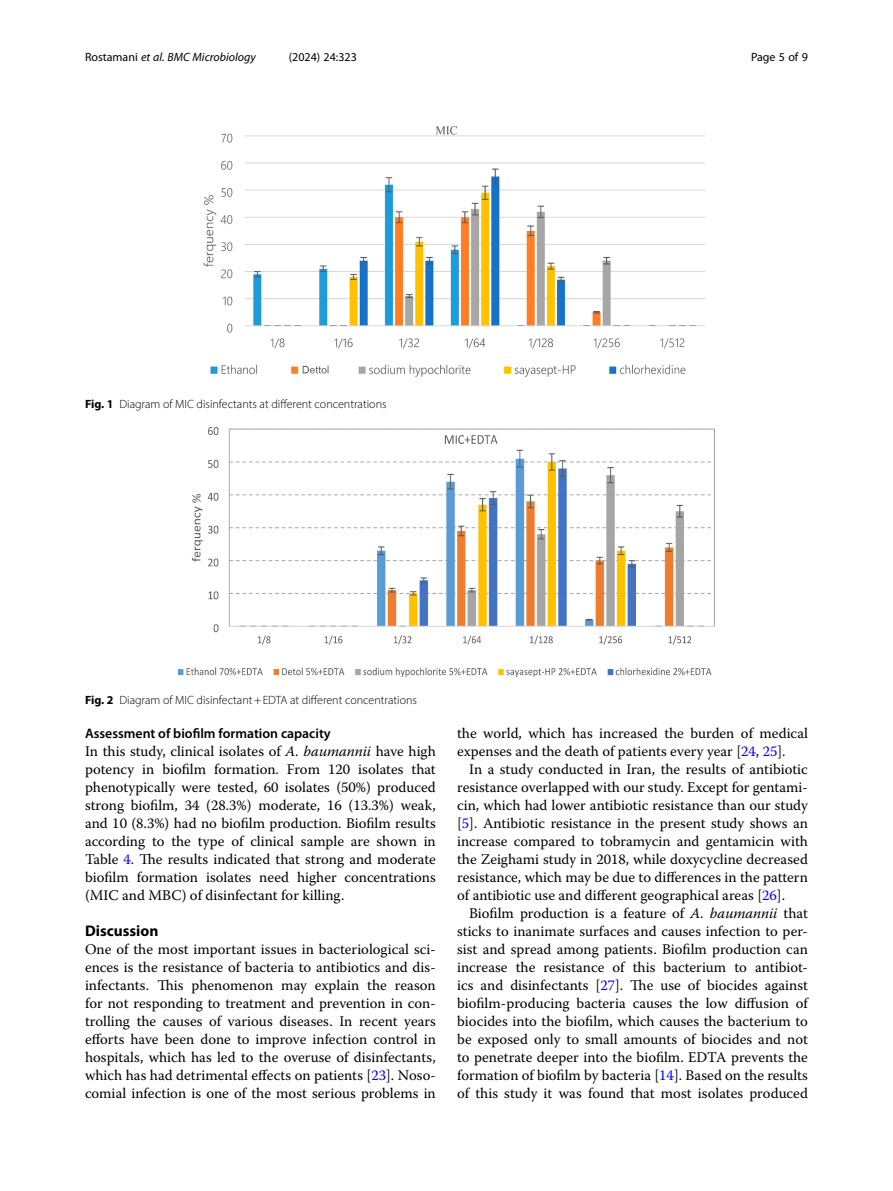
<style>
.page{position:relative;width:893px;height:1191px;background:#fff}
.page>*{position:absolute;margin:0;border:0;box-sizing:border-box;transform-origin:0 0}
.Head_1{font:700 15.45px "Myriad Pro";color:#000}
.Body_Text{font:14.7px/18px "Warnock Pro";color:#000;text-align:justify}
.Body_Text_Indent{font:14.7px/18px "Warnock Pro";color:#000;text-align:justify}
.Head_2{font:600 13.8px "Myriad Pro";color:#000}
.Figure_Caption{font:300 12px "Myriad Pro";color:#000}
.t1{font:italic 12px "Myriad Pro";color:#000}
.t2{font:12px "Myriad Pro";color:#000}
.s1{font-style:normal}
.s2{font-weight:700}
.s3{font-style:italic}
.s4{color:#00f}
</style>
<div class="page">
<img style="left:178px;top:427px;width:536px;height:249px">
<img style="left:203px;top:126px;width:503px;height:251px">
<p class="t1" style="left:85px;top:50px;width:172px"><span class="s1">Rostamani</span> et al. BMC Microbiology</p>
<p class="t2" style="left:289px;top:50px;width:70px">(2024) 24:323</p>
<p class="t2" style="left:751px;top:50px;width:58px">Page 5 of 9</p>
<p class="Figure_Caption" style="left:85px;top:396px;width:303px"><span class="s2">Fig. 1</span> Diagram of MIC disinfectants at different concentrations</p>
<p class="Figure_Caption" style="left:85px;top:692px;width:333px"><span class="s2">Fig. 2</span> Diagram of MIC disinfectant+EDTA at different concentrations</p>
<p class="Head_2" style="left:85px;top:725px;width:247px">Assessment of biofilm formation capacity</p>
<p class="Body_Text" style="left:85px;top:742px;width:352px">In this study, clinical isolates of <span class="s3">A. baumannii</span> have high potency in biofilm formation. From 120 isolates that phenotypically were tested, 60 isolates (50%) produced strong biofilm, 34 (28.3%) moderate, 16 (13.3%) weak, and 10 (8.3%) had no biofilm production. Biofilm results according to the type of clinical sample are shown in Table <span class="s4">4</span>. The results indicated that strong and moderate biofilm formation isolates need higher concentrations (MIC and MBC) of disinfectant for killing.</p>
<p class="Head_1" style="left:85px;top:921px;width:75px">Discussion</p>
<p class="Body_Text" style="left:85px;top:940px;width:352px">One of the most important issues in bacteriological sci&shy;ences is the resistance of bacteria to antibiotics and dis&shy;infectants. This phenomenon may explain the reason for not responding to treatment and prevention in con&shy;trolling the causes of various diseases. In recent years efforts have been done to improve infection control in hospitals, which has led to the overuse of disinfectants, which has had detrimental effects on patients [<span class="s4">23</span>]. Noso&shy;comial infection is one of the most serious problems in</p>
<p class="Body_Text" style="left:457px;top:724px;width:352px">the world, which has increased the burden of medical expenses and the death of patients every year [<span class="s4">24</span>, <span class="s4">25</span>].</p>
<p class="Body_Text_Indent" style="left:457px;top:760px;width:352px;text-indent:12px">In a study conducted in Iran, the results of antibiotic resistance overlapped with our study. Except for gentami&shy;cin, which had lower antibiotic resistance than our study [<span class="s4">5</span>]. Antibiotic resistance in the present study shows an increase compared to tobramycin and gentamicin with the Zeighami study in 2018, while doxycycline decreased resistance, which may be due to differences in the pattern of antibiotic use and different geographical areas [<span class="s4">26</span>].</p>
<p class="Body_Text_Indent" style="left:457px;top:904px;width:352px;text-indent:12px">Biofilm production is a feature of <span class="s3">A. baumannii</span> that sticks to inanimate surfaces and causes infection to per&shy;sist and spread among patients. Biofilm production can increase the resistance of this bacterium to antibiot&shy;ics and disinfectants [<span class="s4">27</span>]. The use of biocides against biofilm-producing bacteria causes the low diffusion of biocides into the biofilm, which causes the bacterium to be exposed only to small amounts of biocides and not to penetrate deeper into the biofilm. EDTA prevents the formation of biofilm by bacteria [<span class="s4">14</span>]. Based on the results of this study it was found that most isolates produced</p>
</div>
